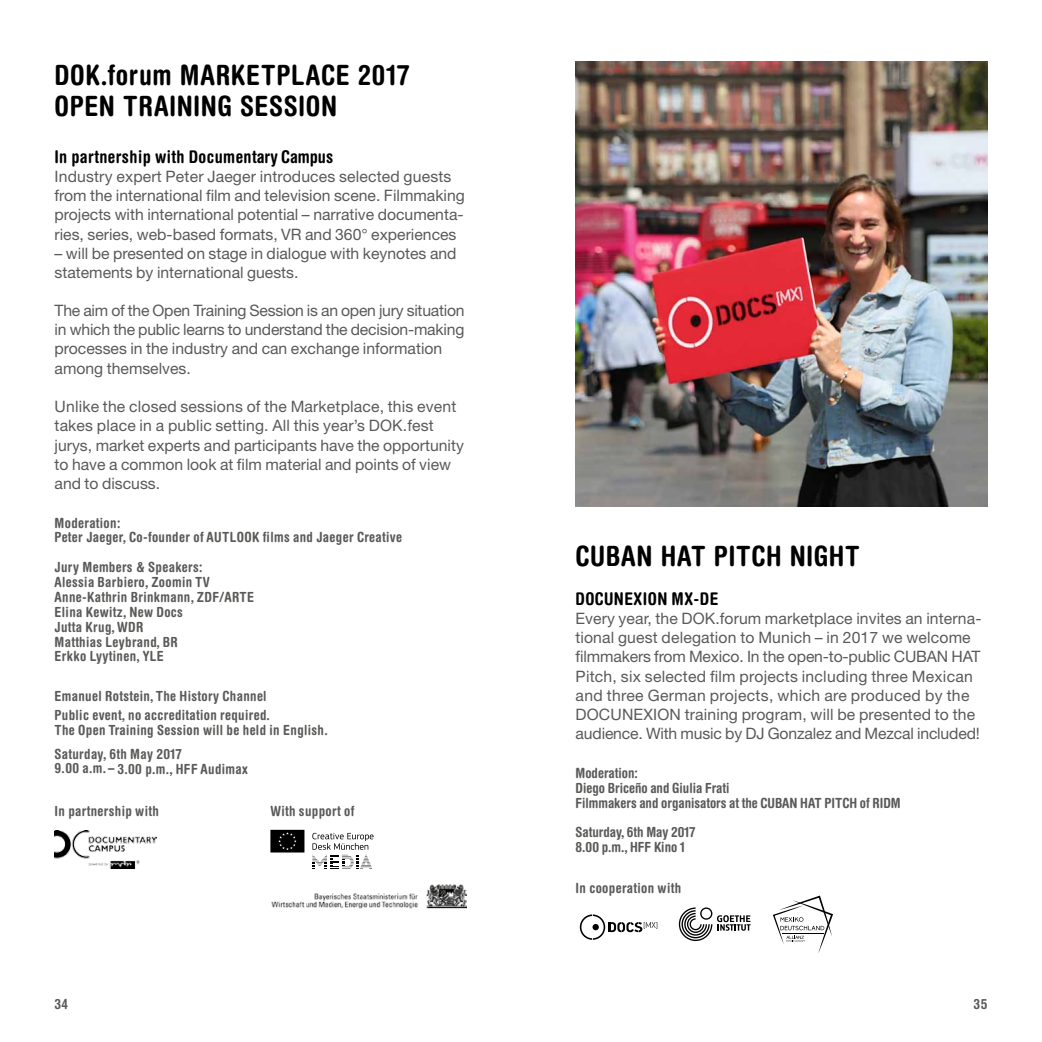
<style>
.page{position:relative;width:1042px;height:1042px;background:#fff}
.page>*{position:absolute;margin:0;border:0;box-sizing:border-box;transform-origin:0 0}
.t1{font:700 condensed 28px/31.5px "Helvetica Rounded LT";letter-spacing:.02em;color:#000}
.t2{font:700 condensed 17.5px "Helvetica Rounded LT Std";letter-spacing:.025em;color:#000}
.t3{font:15.75px/19.2px "Helvetica Neue LT Std";color:#5a5a59}
.t4{font:700 condensed 14px/14.9px "Helvetica Rounded LT Std";letter-spacing:.025em;color:#5a5a59}
.t5{font:700 condensed 14px/14.9px "Helvetica Rounded LT Std";color:#5a5a59}
</style>
<div class="page">
<img style="left:271px;top:884px;width:195px;height:25px">
<img style="left:55px;top:830px;width:102px;height:38px">
<svg style="left:270px;top:830px;width:34px;height:22px"></svg>
<svg style="left:312px;top:833px;width:61px;height:36px"></svg>
<svg style="left:580px;top:914px;width:77px;height:26px"></svg>
<svg style="left:679px;top:907px;width:71px;height:34px"></svg>
<svg style="left:773px;top:895px;width:60px;height:58px"></svg>
<img style="left:575px;top:62px;width:412px;height:445px">
<h1 class="t1" style="left:55px;top:58px;width:356px">DOK.FORUM MARKETPLACE 2017<br>OPEN TRAINING SESSION</h1>
<p class="t2" style="left:55px;top:146px;width:280px">In partnership with Documentary Campus</p>
<p class="t3" style="left:55px;top:166px;width:412px">Industry expert Peter Jaeger introduces selected guests from the international film and television scene. Filmmaking projects with international potential – narrative documenta&shy;ries, series, web-based formats, VR and 360° experiences</p>
<p class="t3" style="left:55px;top:243px;width:403px">– will be presented on stage in dialogue with keynotes and statements by international guests.</p>
<p class="t3" style="left:55px;top:300px;width:412px">The aim of the Open Training Session is an open jury situation in which the public learns to understand the decision-making processes in the industry and can exchange information among themselves.</p>
<p class="t3" style="left:55px;top:397px;width:411px">Unlike the closed sessions of the Marketplace, this event takes place in a public setting. All this year’s DOK.fest jurys, market experts and participants have the opportunity to have a common look at film material and points of view and to discuss.</p>
<p class="t4" style="left:55px;top:515px;width:349px">Moderation:<br>Peter Jaeger, Co-founder of AUTLOOK films and Jaeger Creative</p>
<p class="t4" style="left:55px;top:559px;width:201px">Jury Members &amp; Speakers:<br>Alessia Barbiero, Zoomin TV<br>Anne-Kathrin Brinkmann, ZDF/ARTE<br>Elina Kewitz, New Docs<br>Jutta Krug, WDR<br>Matthias Leybrand, BR<br>Erkko Lyytinen, YLE</p>
<p class="t4" style="left:55px;top:686px;width:217px;line-height:19.2px">Emanuel Rotstein, The History Channel<br>Public event, no accreditation required.</p>
<p class="t4" style="left:55px;top:718px;width:275px;line-height:23.6px">The Open Training Session will be held in English.<br>Saturday, 6th May 2017</p>
<p class="t4" style="left:55px;top:761px;width:195px">9.00 a.m.– 3.00 p.m., HFF Audimax</p>
<p class="t4" style="left:55px;top:804px;width:106px">In partnership with</p>
<p class="t4" style="left:270px;top:804px;width:85px">With support of</p>
<h1 class="t1" style="left:575px;top:540px;width:46px">CUBAN</h1>
<h1 class="t1" style="left:661px;top:540px;width:16px">HAT</h1>
<h1 class="t1" style="left:714px;top:540px;width:29px">PITCH</h1>
<h1 class="t1" style="left:790px;top:540px;width:55px">NIGHT</h1>
<p class="t2" style="left:575px;top:588px;width:144px">DOCUNEXION MX-DE</p>
<p class="t3" style="left:575px;top:608px;width:407px">Every year, the DOK.forum marketplace invites an interna&shy;tional guest delegation to Munich – in 2017 we welcome filmmakers from Mexico. In the open-to-public CUBAN HAT Pitch, six selected film projects including three Mexican and three German projects, which are produced by the DOCUNEXION training program, will be presented to the audience. With music by DJ Gonzalez and Mezcal included!</p>
<p class="t5" style="left:575px;top:765px;width:327px">Moderation:<br>Diego Briceño and Giulia Frati<br>Filmmakers and organisators at the CUBAN HAT PITCH of RIDM</p>
<p class="t5" style="left:575px;top:825px;width:121px">Saturday, 6th May 2017<br>8.00 p.m., HFF Kino 1</p>
<p class="t4" style="left:575px;top:881px;width:107px">In cooperation with</p>
<p class="t4" style="left:55px;top:996px;width:15px">34</p>
<p class="t4" style="left:973px;top:996px;width:15px">35</p>
</div>
